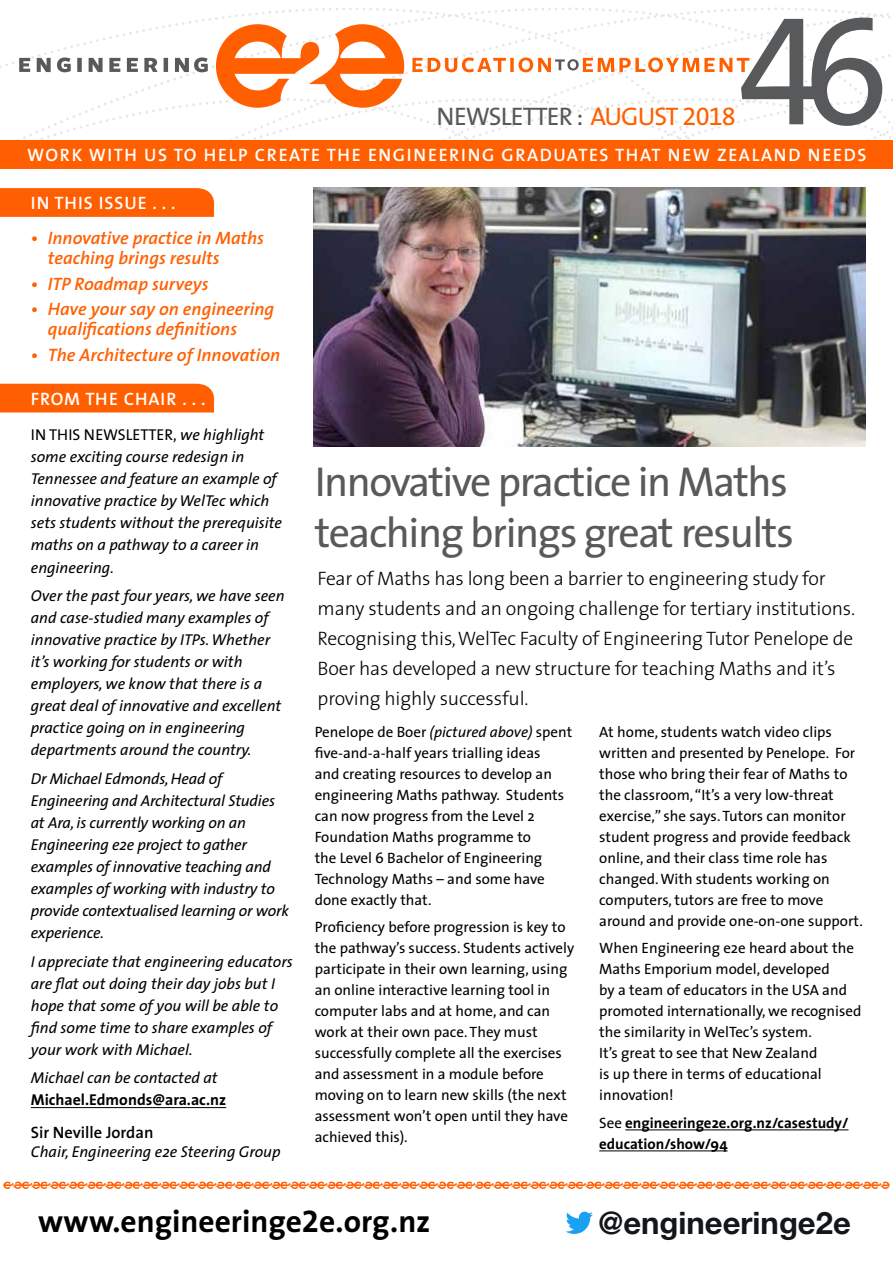
<style>
.page{position:relative;width:893px;height:1263px;background:#fff}
.page>*{position:absolute;margin:0;border:0;box-sizing:border-box;transform-origin:0 0}
.t1{font:156.15px "The Sans Expert";color:#58595b}
.t2{font:42px/50.4px "The Sans";letter-spacing:-.035em;color:#58595b}
.t3{font:700 31.5px "The Sans";color:#000}
.t4{font:700 31.05px "Helvetica Neue";color:#14171a}
.t5{font:25.5px "The Sans";letter-spacing:-.035em;color:#58595b}
.t6{font:300 19.5px/30px "The Sans";letter-spacing:-.01em;color:#000}
.t7{font:italic 600 18px/19.5px "The Sans";color:#ff5f00}
.t8{font:600 18px "The Sans";letter-spacing:.09em;color:#fff}
.t9{font:600 18px "The Sans";letter-spacing:.05em;color:#fff}
.t10{font:600 16.5px "The Sans";color:#000}
.t11{font:italic 15.75px/22px "The Sans";color:#000}
.t12{font:700 15.75px "The Sans";color:#000}
.t13{font:15px/21px "The Sans";color:#000}
.t14{font:700 15px/21px "The Sans";color:#000}
.s1{color:#ff5f00}
.s2{font-family:"The Sans Expert";color:#ff5f00}
.s3{font-style:normal}
.s4{font-style:italic}
.s5{font-weight:400}
.s6{font-family:"The Sans Bold Expert";font-weight:400}
</style>
<div class="page">
<svg style="left:0;top:7px;width:893px;height:133px"></svg>
<svg style="left:3px;top:1181px;width:887px;height:8px"></svg>
<svg style="left:566px;top:1211px;width:27px;height:23px"></svg>
<div style="left:0;top:140px;width:893px;height:29px;background:#ff5f00"></div>
<svg style="left:0;top:188px;width:214px;height:29px;background:#ff6103"></svg>
<div style="left:0;top:384px;width:214px;height:28px;background:#ff5f00"></div>
<hr style="left:31px;top:1107px;width:195px;height:1px;background:#000">
<img style="left:313px;top:188px;width:552px;height:258px">
<hr style="left:625px;top:1130px;width:223px;height:1px;background:#000">
<hr style="left:599px;top:1151px;width:129px;height:1px;background:#000">
<h1 class="t1" style="left:737px;top:-58px;width:154px">46</h1>
<h3 class="t5" style="left:437px;top:95px;width:301px">NEWSLETTER : <span class="s1">AUGUST</span> <span class="s2">2018</span></h3>
<p class="t8" style="left:27px;top:140px;width:841px">WORK WITH US TO HELP CREATE THE ENGINEERING GRADUATES THAT NEW ZEALAND NEEDS</p>
<p class="t9" style="left:31px;top:188px;width:146px">IN THIS ISSUE . . .</p>
<p class="t7" style="left:48px;top:228px;width:218px;text-indent:-17px">• Innovative practice in Maths teaching brings results</p>
<p class="t7" style="left:31px;top:273px;width:179px">• ITP Roadmap surveys</p>
<p class="t7" style="left:48px;top:299px;width:228px;text-indent:-17px">• Have your say on engineering qualifications definitions</p>
<p class="t7" style="left:31px;top:344px;width:251px">• The Architecture of Innovation</p>
<p class="t9" style="left:31px;top:384px;width:176px">FROM THE CHAIR . . .</p>
<p class="t11" style="left:31px;top:423px;width:253px"><span class="s3">IN THIS NEWSLETTER,</span> we highlight some exciting course redesign in<br>Tennessee and feature an example of innovative practice by WelTec which sets students without the prerequisite maths on a pathway to a career in engineering.</p>
<p class="t11" style="left:31px;top:584px;width:255px">Over the past four years, we have seen and case-studied many examples of innovative practice by ITPs. Whether it’s working for students or with employers, we know that there is a great deal of innovative and excellent practice going on in engineering departments around the country.</p>
<p class="t11" style="left:31px;top:767px;width:260px">Dr Michael Edmonds, Head of<br>Engineering and Architectural Studies at Ara, is currently working on an<br>Engineering e2e project to gather examples of innovative teaching and examples of working with industry to provide contextualised learning or work experience.</p>
<p class="t11" style="left:31px;top:950px;width:264px">I appreciate that engineering educators are flat out doing their day jobs but I hope that some of you will be able to find some time to share examples of your work with Michael.</p>
<p class="t11" style="left:31px;top:1066px;width:188px">Michael can be contacted at</p>
<p class="t12" style="left:31px;top:1087px;width:197px">Michael.Edmonds@ara.ac.nz</p>
<p class="t10" style="left:31px;top:1118px;width:124px">Sir Neville Jordan</p>
<p class="t11" style="left:31px;top:1140px;width:251px">Chair, Engineering e2e Steering Group</p>
<h2 class="t2" style="left:315px;top:456px;width:481px">Innovative practice in Maths teaching brings great results</h2>
<p class="t6" style="left:318px;top:563px;width:539px">Fear of Maths has long been a barrier to engineering study for many students and an ongoing challenge for tertiary institutions.<br>Recognising this, WelTec Faculty of Engineering Tutor Penelope de Boer has developed a new structure for teaching Maths and it’s proving highly successful.</p>
<p class="t13" style="left:315px;top:721px;width:259px">Penelope de Boer <span class="s4">(pictured above)</span> spent five-and-a-half years trialling ideas<br>and creating resources to develop an engineering Maths pathway. Students can now progress from the Level 2<br>Foundation Maths programme to<br>the Level 6 Bachelor of Engineering Technology Maths – and some have done exactly that.</p>
<p class="t13" style="left:315px;top:916px;width:261px">Proficiency before progression is key to the pathway’s success. Students actively participate in their own learning, using an online interactive learning tool in computer labs and at home, and can work at their own pace. They must successfully complete all the exercises and assessment in a module before moving on to learn new skills (the next assessment won’t open until they have achieved this).</p>
<p class="t13" style="left:599px;top:721px;width:265px">At home, students watch video clips written and presented by Penelope. For those who bring their fear of Maths to the classroom, “It’s a very low-threat exercise,” she says. Tutors can monitor student progress and provide feedback online, and their class time role has changed. With students working on computers, tutors are free to move around and provide one-on-one support.</p>
<p class="t13" style="left:599px;top:937px;width:264px">When Engineering e2e heard about the<br>Maths Emporium model, developed<br>by a team of educators in the USA and promoted internationally, we recognised the similarity in WelTec’s system.<br>It’s great to see that New Zealand<br>is up there in terms of educational innovation!</p>
<p class="t14" style="left:599px;top:1112px;width:251px"><span class="s5">See</span> engineeringe2e.org.nz/casestudy/ education/show/94</p>
<h3 class="t3" style="left:38px;top:1194px;width:394px">www.engineeringe<span class="s6">2</span>e.org.nz</h3>
<h3 class="t4" style="left:599px;top:1203px;width:254px">@engineeringe2e</h3>
</div>
